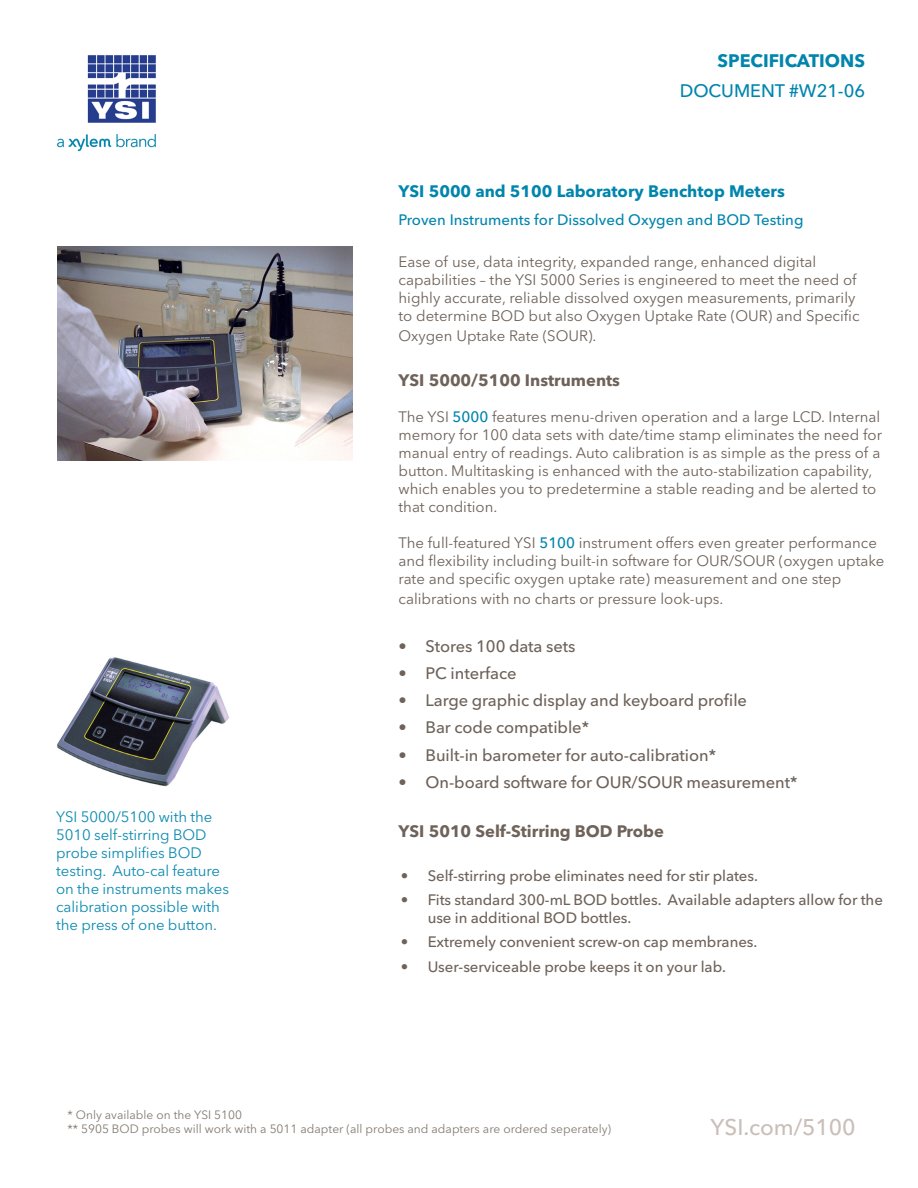
<style>
.page{position:relative;width:918px;height:1188px;background:#fff}
.page>*{position:absolute;margin:0;border:0;box-sizing:border-box;transform-origin:0 0}
.background_copy{font:500 22.5px "Avenir Next LT Pro";letter-spacing:-.005em;color:#cabfb8}
.t1{font:500 18px "Avenir Next LT Pro";letter-spacing:-.005em;color:#0085ad}
.t2{font:700 18px "Avenir Next LT Pro";letter-spacing:-.005em;color:#0085ad}
.t3{font:500 16.5px "Avenir Next LT Pro";letter-spacing:-.005em;color:#6e6259}
.t4{font:700 16.5px "Avenir Next LT Pro";color:#6e6259}
.t5{font:700 16.5px "Avenir Next LT Pro";color:#0085ad}
.t6{font:15px/18px "Avenir Next LT Pro";color:#6e6259}
.t7{font:500 15px/18px "Avenir Next LT Pro";letter-spacing:-.005em;color:#6e6259}
.t8{font:15px/18px "Avenir Next LT Pro";letter-spacing:-.005em;color:#0d8bb1}
.t9{font:500 15px "Avenir Next LT Pro";color:#0085ad}
.t10{font:12px "Avenir Next LT Pro";color:#847a72}
.s1{font-weight:500;color:#0085ad}
</style>
<div class="page">
<img style="left:56px;top:55px;width:100px;height:97px">
<img style="left:57px;top:246px;width:296px;height:214px">
<img style="left:57px;top:657px;width:172px;height:130px">
<p class="t8" style="left:56px;top:808px;width:174px">YSI 5000/5100 with the<br>5010 self-stirring BOD probe simplifies BOD testing. Auto-cal feature on the instruments makes calibration possible with the press of one button.</p>
<p class="t2" style="left:718px;top:49px;width:149px">SPECIFICATIONS</p>
<p class="t1" style="left:680px;top:80px;width:187px">DOCUMENT #W21-06</p>
<p class="t5" style="left:399px;top:181px;width:388px">YSI 5000 and 5100 Laboratory Benchtop Meters</p>
<p class="t9" style="left:399px;top:211px;width:406px">Proven Instruments for Dissolved Oxygen and BOD Testing</p>
<p class="t6" style="left:399px;top:253px;width:463px">Ease of use, data integrity, expanded range, enhanced digital capabilities – the YSI 5000 Series is engineered to meet the need of highly accurate, reliable dissolved oxygen measurements, primarily to determine BOD but also Oxygen Uptake Rate (OUR) and Specific</p>
<p class="t6" style="left:399px;top:327px;width:200px">Oxygen Uptake Rate (SOUR).</p>
<p class="t4" style="left:399px;top:370px;width:223px">YSI 5000/5100 Instruments</p>
<p class="t6" style="left:399px;top:408px;width:485px">The YSI <span class="s1">5000</span> features menu-driven operation and a large LCD. Internal memory for 100 data sets with date/time stamp eliminates the need for manual entry of readings. Auto calibration is as simple as the press of a button. Multitasking is enhanced with the auto-stabilization capability, which enables you to predetermine a stable reading and be alerted to that condition.</p>
<p class="t6" style="left:399px;top:534px;width:488px">The full-featured YSI <span class="s1">5100</span> instrument offers even greater performance and flexibility including built-in software for OUR/SOUR (oxygen uptake rate and specific oxygen uptake rate) measurement and one step</p>
<p class="t6" style="left:399px;top:590px;width:326px">calibrations with no charts or pressure look-ups.</p>
<p class="t3" style="left:399px;top:637px;width:179px">• Stores 100 data sets</p>
<p class="t3" style="left:399px;top:664px;width:120px">• PC interface</p>
<p class="t3" style="left:399px;top:691px;width:350px">• Large graphic display and keyboard profile</p>
<p class="t3" style="left:399px;top:718px;width:192px">• Bar code compatible*</p>
<p class="t3" style="left:399px;top:745px;width:319px">• Built-in barometer for auto-calibration*</p>
<p class="t3" style="left:399px;top:772px;width:401px">• On-board software for OUR/SOUR measurement*</p>
<p class="t4" style="left:399px;top:822px;width:267px">YSI 5010 Self-Stirring BOD Probe</p>
<p class="t7" style="left:401px;top:867px;width:359px">• Self-stirring probe eliminates need for stir plates.</p>
<p class="t7" style="left:428px;top:891px;width:457px;text-indent:-27px">• Fits standard 300-mL BOD bottles. Available adapters allow for the use in additional BOD bottles.</p>
<p class="t7" style="left:401px;top:933px;width:358px">• Extremely convenient screw-on cap membranes.</p>
<p class="t7" style="left:401px;top:957px;width:327px">• User-serviceable probe keeps it on your lab.</p>
<p class="t10" style="left:68px;top:1108px;width:176px">* Only available on the YSI 5100</p>
<p class="t10" style="left:68px;top:1122px;width:545px">** 5905 BOD probes will work with a 5011 adapter (all probes and adapters are ordered seperately)</p>
<p class="background_copy" style="left:711px;top:1113px;width:146px">YSI.com/5100</p>
</div>
